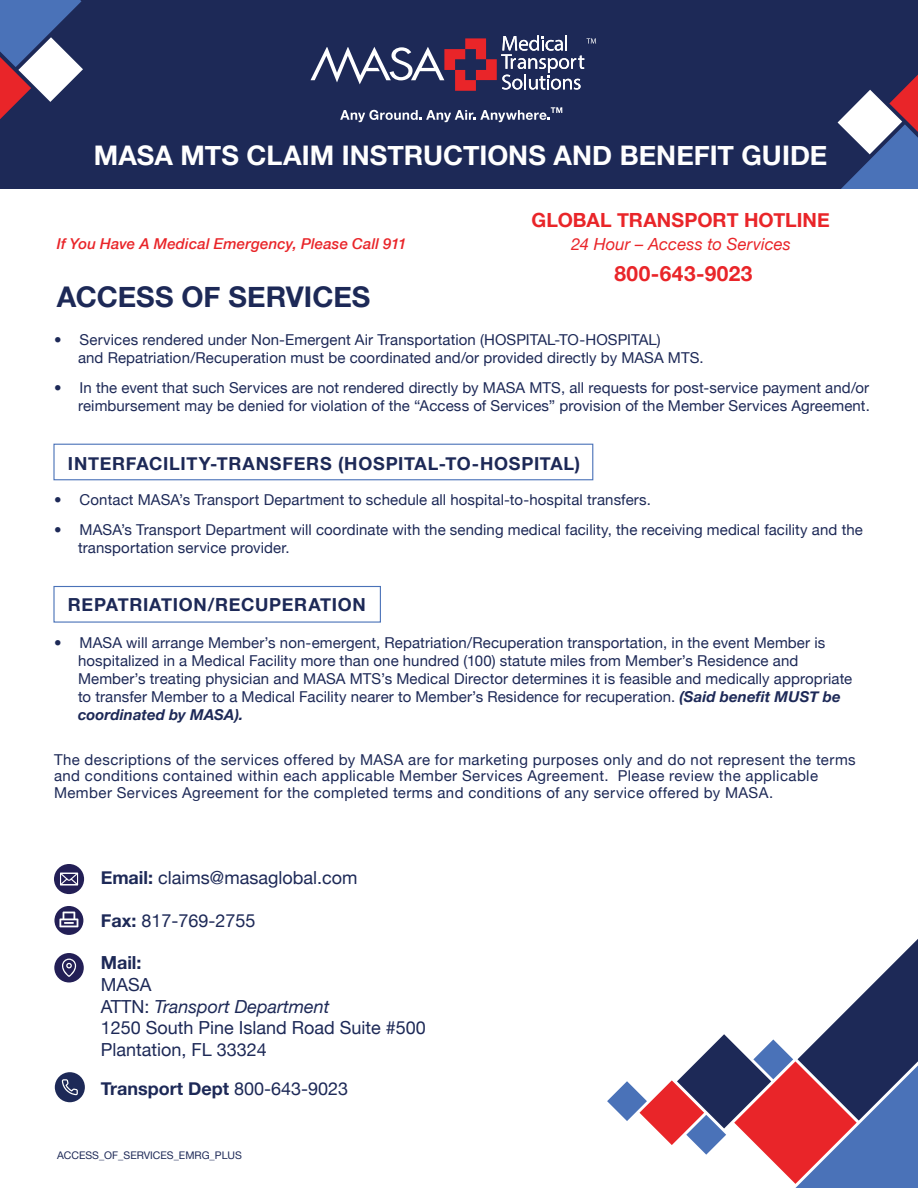
<style>
.page{position:relative;width:918px;height:1188px;background:#fff}
.page>*{position:absolute;margin:0;border:0;box-sizing:border-box;transform-origin:0 0}
.t1{font:700 28.5px "Helvetica Neue";color:#1d2957}
.t2{font:700 27px "Helvetica Neue";color:#fff}
.t3{font:700 20.85px "Helvetica Neue";letter-spacing:.02em;color:#e92529}
.t4{font:700 19.5px "Helvetica Neue";color:#e92529}
.t5{font:18px/21.6px "Helvetica Neue";color:#1d2957}
.t6{font:700 18px "Helvetica Neue";letter-spacing:.04em;color:#1d2957}
.t7{font:700 18px "Helvetica Neue";color:#1d2957}
.t8{font:italic 16.8px "Helvetica Neue";letter-spacing:.005em;color:#e92529}
.t9{font:15px/18px "Helvetica Neue";letter-spacing:.01em;color:#1d2957}
.t10{font:italic 500 15px "Helvetica Neue";letter-spacing:.01em;color:#e92529}
.t11{font:10.5px "Helvetica Neue";color:#1d2957}
.s1{font-weight:700;font-style:italic}
.s2{font-weight:700}
.s3{font-style:italic}
.s4{font-weight:400}
</style>
<div class="page">
<div style="left:0;top:0;width:918px;height:189px;background:#1d2957"></div>
<svg style="left:838px;top:75px;width:80px;height:114px"></svg>
<svg style="left:0;top:0;width:83px;height:119px"></svg>
<svg style="left:607px;top:939px;width:311px;height:249px"></svg>
<div style="left:55px;top:1072px;width:30px;height:30px;background:#1d2957;border-radius:50%"></div>
<svg style="left:62px;top:1079px;width:16px;height:16px"></svg>
<svg style="left:54px;top:864px;width:30px;height:30px"></svg>
<svg style="left:60px;top:873px;width:18px;height:12px"></svg>
<div style="left:54px;top:953px;width:30px;height:29px;background:#231f56;border-radius:50%"></div>
<svg style="left:62px;top:959px;width:14px;height:18px"></svg>
<svg style="left:54px;top:906px;width:29px;height:29px"></svg>
<svg style="left:311px;top:35px;width:285px;height:56px"></svg>
<svg style="left:340px;top:107px;width:222px;height:15px"></svg>
<div style="left:53px;top:444px;width:540px;height:36px;border:1px solid #4a72b8"></div>
<div style="left:53px;top:586px;width:328px;height:37px;border:1px solid #4a72b8"></div>
<h2 class="t2" style="left:94px;top:134px;width:735px">MASA MTS CLAIM INSTRUCTIONS AND BENEFIT GUIDE</h2>
<p class="t10" style="left:57px;top:231px;width:351px">If You Have A Medical Emergency, Please Call 911</p>
<h1 class="t1" style="left:57px;top:274px;width:315px">ACCESS OF SERVICES</h1>
<h3 class="t4" style="left:532px;top:205px;width:300px">GLOBAL TRANSPORT HOTLINE</h3>
<p class="t8" style="left:571px;top:232px;width:222px">24 Hour – Access to Services</p>
<h3 class="t3" style="left:614px;top:257px;width:139px">800-643-9023</h3>
<p class="t9" style="left:78px;top:332px;width:627px">Services rendered under Non-Emergent Air Transportation (HOSPITAL-TO-HOSPITAL)<br>and Repatriation/Recuperation must be coordinated and/or provided directly by MASA MTS.</p>
<p class="t9" style="left:78px;top:380px;width:793px">In the event that such Services are not rendered directly by MASA MTS, all requests for post-service payment and/or reimbursement may be denied for violation of the “Access of Services” provision of the Member Services Agreement.</p>
<p class="t6" style="left:68px;top:449px;width:514px">INTERFACILITY-TRANSFERS (HOSPITAL-TO-HOSPITAL)</p>
<p class="t9" style="left:80px;top:486px;width:785px;line-height:30px">Contact MASA’s Transport Department to schedule all hospital-to-hospital transfers.<br>MASA’s Transport Department will coordinate with the sending medical facility, the receiving medical facility and the</p>
<p class="t9" style="left:78px;top:540px;width:213px">transportation service provider.</p>
<p class="t6" style="left:68px;top:591px;width:300px">REPATRIATION/RECUPERATION</p>
<p class="t9" style="left:78px;top:635px;width:776px">MASA will arrange Member’s non-emergent, Repatriation/Recuperation transportation, in the event Member is hospitalized in a Medical Facility more than one hundred (100) statute miles from Member’s Residence and Member’s treating physician and MASA MTS’s Medical Director determines it is feasible and medically appropriate to transfer Member to a Medical Facility nearer to Member’s Residence for recuperation. <span class="s1">(Said benefit MUST be coordinated by MASA).</span></p>
<p class="t9" style="left:54px;top:752px;width:803px;line-height:16.5px">The descriptions of the services offered by MASA are for marketing purposes only and do not represent the terms and conditions contained within each applicable Member Services Agreement. Please review the applicable<br>Member Services Agreement for the completed terms and conditions of any service offered by MASA.</p>
<p class="t5" style="left:101px;top:868px;width:258px"><span class="s2">Email:</span> claims@masaglobal.com</p>
<p class="t5" style="left:101px;top:911px;width:156px"><span class="s2">Fax:</span> 817-769-2755</p>
<p class="t6" style="left:101px;top:949px;width:42px">Mail:</p>
<p class="t5" style="left:101px;top:975px;width:327px">MASA<br>ATTN: <span class="s3">Transport Department<br></span>1250 South Pine Island Road Suite #500<br>Plantation, FL 33324</p>
<p class="t7" style="left:101px;top:1075px;width:249px">Transport Dept <span class="s4">800-643-9023</span></p>
<p class="t11" style="left:57px;top:1148px;width:186px">ACCESS_OF_SERVICES_EMRG_PLUS</p>
</div>
